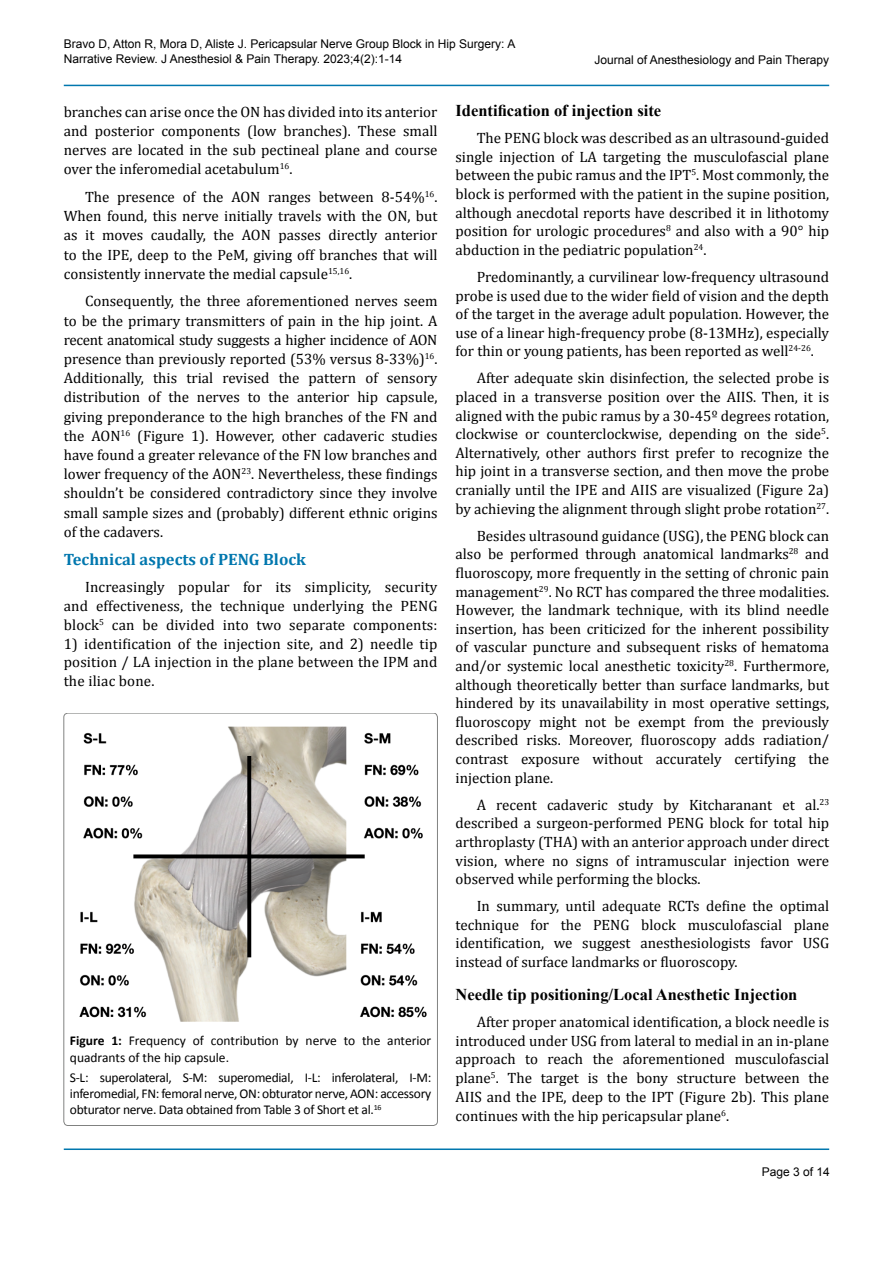
<style>
.page{position:relative;width:893px;height:1263px;background:#fff}
.page>*{position:absolute;margin:0;border:0;box-sizing:border-box;transform-origin:0 0}
.t1{font:700 16.5px "Times New Roman";color:#000}
.t2{font:700 16.5px "Cambria";color:#0177ae}
.t3{font:15px/18.6px "Cambria";color:#000;text-align:justify}
.t4{font:13.5px/16.2px "Calibri";letter-spacing:-.01em;color:#000}
.t5{font:12px/14.4px "Arial";color:#000}
.s1{font-weight:700}
</style>
<div class="page">
<hr style="left:64px;top:1148px;width:765px;height:2px;background:#0177ae">
<hr style="left:64px;top:85px;width:765px;height:1px;background:#0177ae">
<img style="left:79px;top:726px;width:348px;height:296px">
<div style="left:64px;top:713px;width:373px;height:412px;border:1px solid #000400;border-radius:4px"></div>
<p class="t5" style="left:64px;top:37px;width:453px">Bravo D, Atton R, Mora D, Aliste J. Pericapsular Nerve Group Block in Hip Surgery: A<br>Narrative Review. J Anesthesiol &amp; Pain Therapy. 2023;4(2):1-14</p>
<p class="t5" style="left:595px;top:53px;width:236px">Journal of Anesthesiology and Pain Therapy</p>
<p class="t3" style="left:64px;top:102px;width:375px;line-height:19.2px">branches can arise once the ON has divided into its anterior and posterior components (low branches). These small nerves are located in the sub pectineal plane and course over the inferomedial acetabulum<sup>16</sup>.</p>
<p class="t3" style="left:64px;top:187px;width:375px;line-height:19.2px;text-indent:21px">The presence of the AON ranges between 8-54%<sup>16</sup>.<br>When found, this nerve initially travels with the ON, but as it moves caudally, the AON passes directly anterior to the IPE, deep to the PeM, giving off branches that will consistently innervate the medial capsule<sup>15,16</sup>.</p>
<p class="t3" style="left:64px;top:292px;width:375px;line-height:19.2px;text-indent:21px">Consequently, the three aforementioned nerves seem to be the primary transmitters of pain in the hip joint. A recent anatomical study suggests a higher incidence of AON presence than previously reported (53% versus 8-33%)<sup>16</sup>.<br>Additionally, this trial revised the pattern of sensory distribution of the nerves to the anterior hip capsule, giving preponderance to the high branches of the FN and the AON<sup>16</sup> (Figure 1). However, other cadaveric studies have found a greater relevance of the FN low branches and lower frequency of the AON<sup>23</sup>. Nevertheless, these findings shouldn’t be considered contradictory since they involve small sample sizes and (probably) different ethnic origins of the cadavers.</p>
<p class="t2" style="left:64px;top:548px;width:244px">Technical aspects of PENG Block</p>
<p class="t3" style="left:64px;top:578px;width:375px;text-indent:21px">Increasingly popular for its simplicity, security and effectiveness, the technique underlying the PENG block<sup>5</sup> can be divided into two separate components:</p>
<p class="t3" style="left:64px;top:634px;width:375px">1) identification of the injection site, and 2) needle tip position / LA injection in the plane between the IPM and the iliac bone.</p>
<p class="t4" style="left:70px;top:1033px;width:363px"><span class="s1">Figure 1:</span> Frequency of contribution by nerve to the anterior quadrants of the hip capsule.</p>
<p class="t4" style="left:70px;top:1069px;width:363px;text-align:justify">S-L: superolateral, S-M: superomedial, I-L: inferolateral, I-M: inferomedial, FN: femoral nerve, ON: obturator nerve, AON: accessory obturator nerve. Data obtained from Table 3 of Short et al.<sup>16</sup></p>
<p class="t1" style="left:455px;top:99px;width:207px">Identification of injection site</p>
<p class="t3" style="left:455px;top:129px;width:375px;text-indent:21px">The PENG block was described as an ultrasound-guided single injection of LA targeting the musculofascial plane between the pubic ramus and the IPT<sup>5</sup>. Most commonly, the block is performed with the patient in the supine position, although anecdotal reports have described it in lithotomy position for urologic procedures<sup>8</sup> and also with a 90° hip abduction in the pediatric population<sup>24</sup>.</p>
<p class="t3" style="left:455px;top:267px;width:375px;text-indent:21px">Predominantly, a curvilinear low-frequency ultrasound probe is used due to the wider field of vision and the depth of the target in the average adult population. However, the use of a linear high-frequency probe (8-13MHz), especially for thin or young patients, has been reported as well<sup>24-26</sup>.</p>
<p class="t3" style="left:455px;top:369px;width:375px;text-indent:21px">After adequate skin disinfection, the selected probe is placed in a transverse position over the AIIS. Then, it is aligned with the pubic ramus by a 30-45º degrees rotation, clockwise or counterclockwise, depending on the side<sup>5</sup>.<br>Alternatively, other authors first prefer to recognize the hip joint in a transverse section, and then move the probe cranially until the IPE and AIIS are visualized (Figure 2a) by achieving the alignment through slight probe rotation<sup>27</sup>.</p>
<p class="t3" style="left:455px;top:526px;width:375px;text-indent:21px">Besides ultrasound guidance (USG), the PENG block can also be performed through anatomical landmarks<sup>28</sup> and fluoroscopy, more frequently in the setting of chronic pain management<sup>29</sup>. No RCT has compared the three modalities.<br>However, the landmark technique, with its blind needle insertion, has been criticized for the inherent possibility of vascular puncture and subsequent risks of hematoma and/or systemic local anesthetic toxicity<sup>28</sup>. Furthermore, although theoretically better than surface landmarks, but hindered by its unavailability in most operative settings, fluoroscopy might not be exempt from the previously described risks. Moreover, fluoroscopy adds radiation/ contrast exposure without accurately certifying the injection plane.</p>
<p class="t3" style="left:455px;top:795px;width:375px;text-indent:21px">A recent cadaveric study by Kitcharanant et al.<sup>23 </sup>described a surgeon-performed PENG block for total hip arthroplasty (THA) with an anterior approach under direct vision, where no signs of intramuscular injection were observed while performing the blocks.</p>
<p class="t3" style="left:455px;top:897px;width:375px;text-indent:21px">In summary, until adequate RCTs define the optimal technique for the PENG block musculofascial plane identification, we suggest anesthesiologists favor USG instead of surface landmarks or fluoroscopy.</p>
<p class="t1" style="left:455px;top:983px;width:343px">Needle tip positioning/Local Anesthetic Injection</p>
<p class="t3" style="left:455px;top:1012px;width:375px;text-indent:21px">After proper anatomical identification, a block needle is introduced under USG from lateral to medial in an in-plane approach to reach the aforementioned musculofascial plane<sup>5</sup>. The target is the bony structure between the AIIS and the IPE, deep to the IPT (Figure 2b). This plane continues with the hip pericapsular plane<sup>6</sup>.</p>
<p class="t5" style="left:762px;top:1165px;width:70px">Page 3 of 14</p>
</div>
